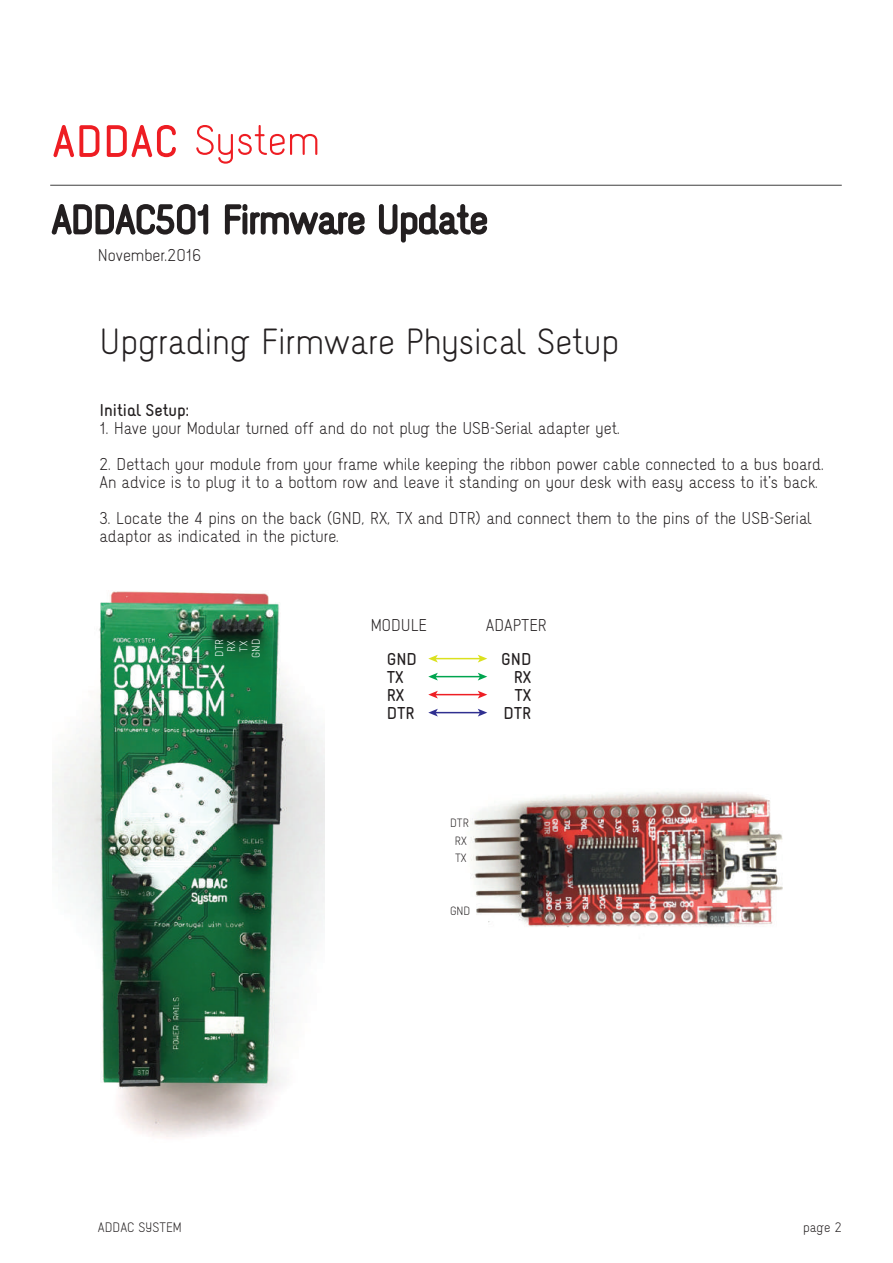
<style>
.page{position:relative;width:893px;height:1263px;background:#fff}
.page>*{position:absolute;margin:0;border:0;box-sizing:border-box;transform-origin:0 0}
.t1{font:31.8px "Naiv Thin Text";color:#231f20}
.t2{font:15px/18px "Naiv Thin Text";color:#231f20}
.t3{font:700 15px/18px "Naiv";color:#231f20}
.t4{font:12px "Naiv Thin Text";color:#231f20}
.t5{font:10.5px/17.1px "Naiv Thin Text";color:#231f20}
.t6{font:9.75px/12.1px "Naiv Thin Text";color:#fff}
</style>
<div class="page">
<img style="left:470px;top:792px;width:313px;height:136px">
<img style="left:53px;top:591px;width:272px;height:546px">
<svg style="left:378px;top:204px;width:110px;height:39px"></svg>
<svg style="left:50px;top:125px;width:316px;height:110px"></svg>
<hr style="left:50px;top:185px;width:792px;height:1px;background:#3e3e3f">
<hr style="left:435px;top:658px;width:45px;height:1px;background:#dbe11e">
<svg style="left:428px;top:655px;width:10px;height:7px"></svg>
<svg style="left:478px;top:655px;width:9px;height:7px"></svg>
<hr style="left:435px;top:712px;width:45px;height:1px;background:#2f2f90">
<svg style="left:428px;top:709px;width:10px;height:7px"></svg>
<svg style="left:478px;top:709px;width:9px;height:7px"></svg>
<hr style="left:435px;top:694px;width:45px;height:1px;background:#ee1e24">
<svg style="left:428px;top:691px;width:10px;height:7px"></svg>
<svg style="left:478px;top:691px;width:9px;height:7px"></svg>
<hr style="left:435px;top:676px;width:45px;height:1px;background:#00a54f">
<svg style="left:428px;top:673px;width:10px;height:7px"></svg>
<svg style="left:478px;top:673px;width:9px;height:7px"></svg>
<p class="t2" style="left:98px;top:246px;width:105px">November.2016</p>
<h1 class="t1" style="left:99px;top:321px;width:521px">Upgrading Firmware Physical Setup</h1>
<p class="t3" style="left:99px;top:401px;width:92px">Initial Setup:</p>
<p class="t2" style="left:99px;top:419px;width:522px">1. Have your Modular turned off and do not plug the USB-Serial adapter yet.</p>
<p class="t2" style="left:99px;top:455px;width:726px">2. Dettach your module from your frame while keeping the ribbon power cable connected to a bus board.<br>An advice is to plug it to a bottom row and leave it standing on your desk with easy access to it’s back.</p>
<p class="t2" style="left:99px;top:509px;width:714px">3. Locate the 4 pins on the back (GND, RX, TX and DTR) and connect them to the pins of the USB-Serial adaptor as indicated in the picture.</p>
<p class="t6" style="left:213px;top:657px;width:19px;rotate:-90deg">DTR</p>
<p class="t6" style="left:250px;top:658px;width:21px;rotate:-90deg">GND</p>
<p class="t6" style="left:225px;top:652px;width:13px;rotate:-90deg">RX<br>TX</p>
<p class="t2" style="left:371px;top:617px;width:58px">MODULE</p>
<p class="t2" style="left:486px;top:617px;width:63px">ADAPTER</p>
<p class="t3" style="left:387px;top:649px;width:32px">GND<br>TX<br>RX<br>DTR</p>
<p class="t3" style="left:501px;top:649px;width:32px;text-align:right">GND<br>RX<br>TX<br>DTR</p>
<p class="t5" style="left:450px;top:814px;width:20px">DTR</p>
<p class="t5" style="left:455px;top:832px;width:13px">RX<br>TX</p>
<p class="t5" style="left:450px;top:902px;width:22px">GND</p>
<p class="t4" style="left:98px;top:1219px;width:85px">ADDAC SYSTEM</p>
<p class="t4" style="left:803px;top:1219px;width:40px">page 2</p>
</div>
